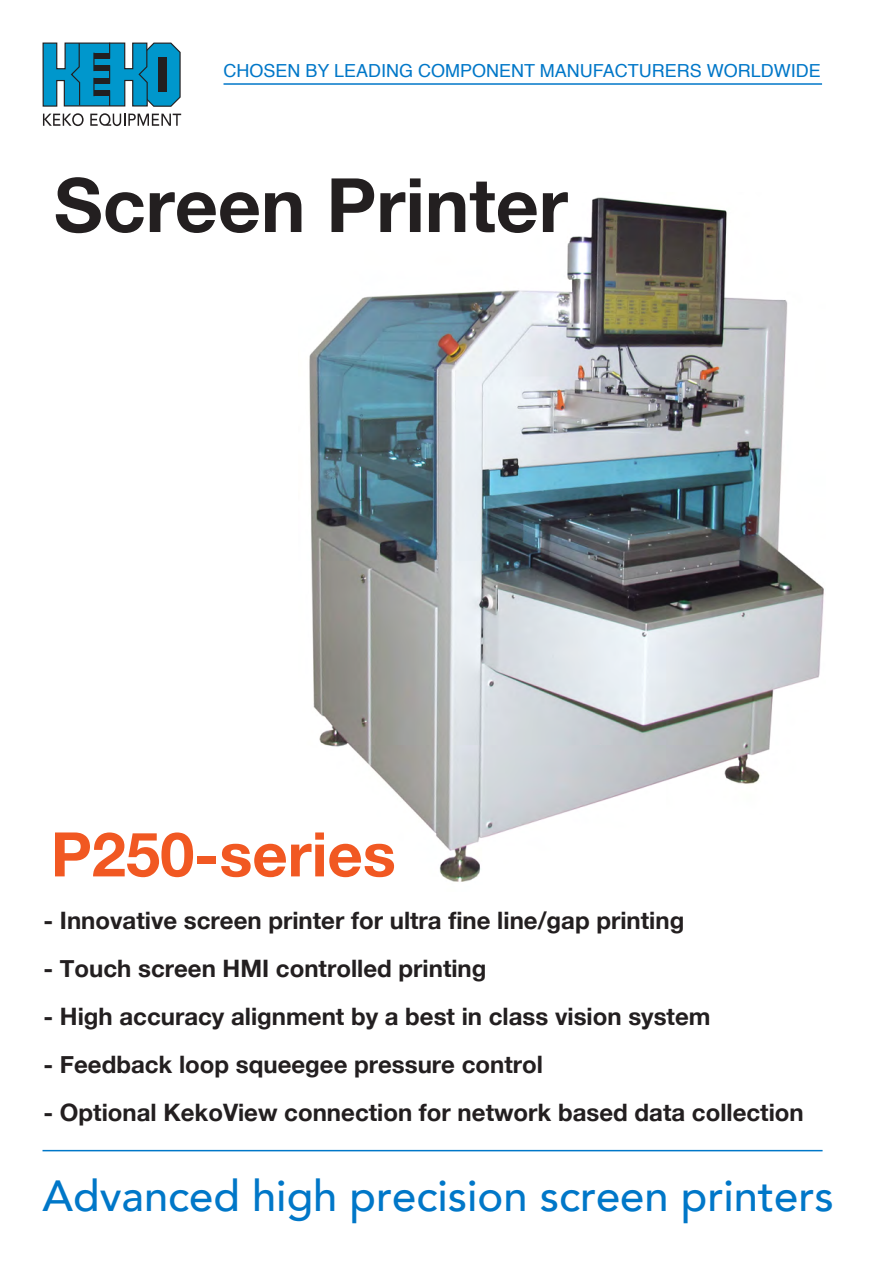
<style>
.page{position:relative;width:893px;height:1263px;background:#fff}
.page>*{position:absolute;margin:0;border:0;box-sizing:border-box;transform-origin:0 0}
.t1{font:700 75px "Helvetica Neue";color:#231f20}
.t2{font:700 61.5px "Helvetica Neue";color:#f15822}
.t3{font:500 43.5px "Avenir";color:#0077c8}
.t4{font:700 24px "Helvetica Neue";color:#231f20}
.t5{font:18px "Helvetica";color:#0077c8}
</style>
<div class="page">
<img style="left:309px;top:197px;width:515px;height:685px">
<svg style="left:43px;top:113px;width:41px;height:13px"></svg>
<svg style="left:90px;top:113px;width:91px;height:13px"></svg>
<svg style="left:43px;top:43px;width:138px;height:64px;background:#208cb3"></svg>
<hr style="left:224px;top:83px;width:598px;height:2px;background:#0077c8">
<hr style="left:43px;top:1150px;width:780px;height:1px;background:#0077c8">
<p class="t5" style="left:224px;top:57px;width:599px">CHOSEN BY LEADING COMPONENT MANUFACTURERS WORLDWIDE</p>
<h1 class="t1" style="left:54px;top:146px;width:515px">Screen Printer</h1>
<h2 class="t2" style="left:51px;top:806px;width:347px">P250-series</h2>
<p class="t4" style="left:44px;top:901px;width:642px">- Innovative screen printer for ultra fine line/gap printing</p>
<p class="t4" style="left:44px;top:949px;width:445px">- Touch screen HMI controlled printing</p>
<p class="t4" style="left:44px;top:997px;width:668px">- High accuracy alignment by a best in class vision system</p>
<p class="t4" style="left:44px;top:1045px;width:501px">- Feedback loop squeegee pressure control</p>
<p class="t4" style="left:44px;top:1093px;width:762px">- Optional KekoView connection for network based data collection</p>
<h3 class="t3" style="left:43px;top:1158px;width:793px">Advanced high precision screen printers</h3>
</div>
